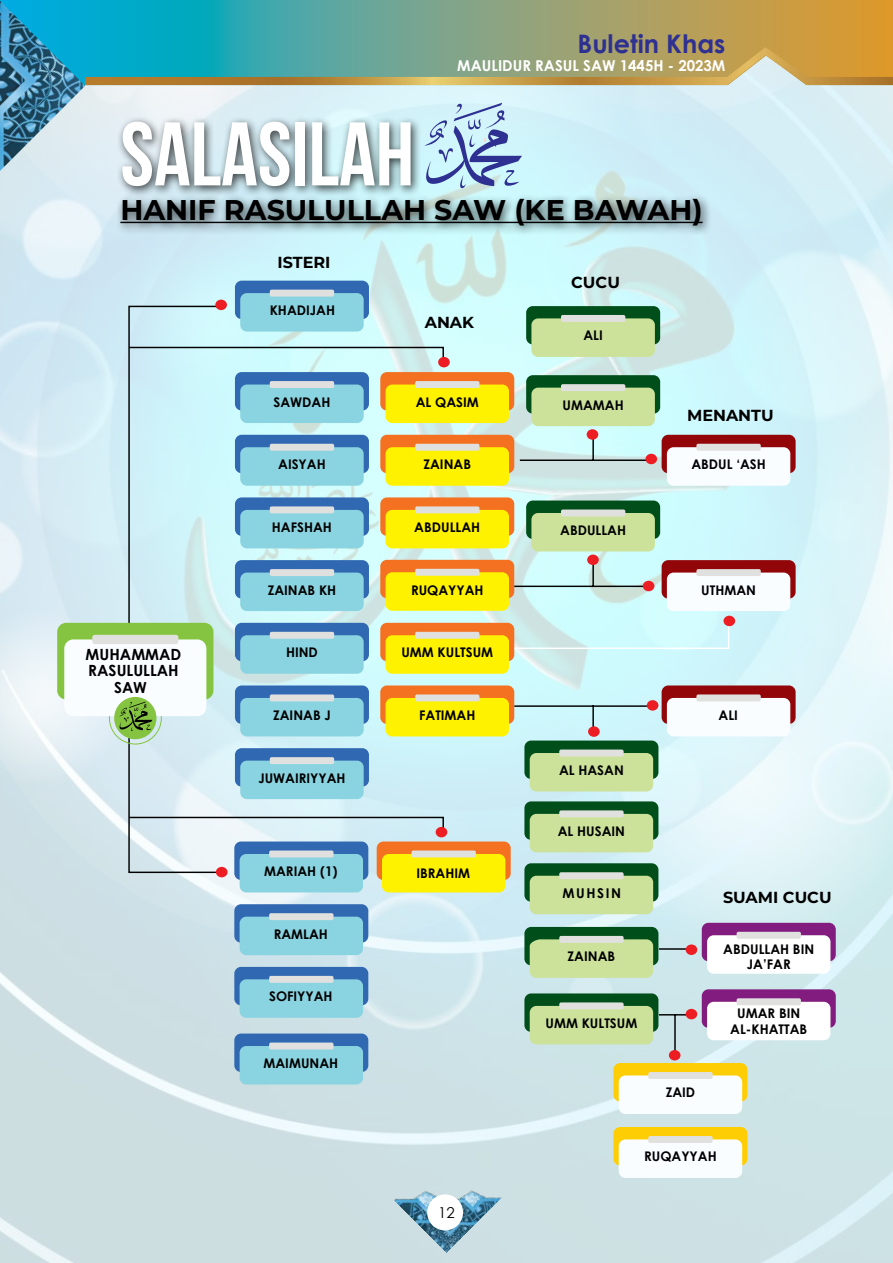
<style>
.page{position:relative;width:893px;height:1263px;background:#fff}
.page>*{position:absolute;margin:0;border:0;box-sizing:border-box;transform-origin:0 0}
.t1{font:700 90px "Bebas Neue";color:#fff}
.t2{font:700 28.5px "Montserrat";color:#000}
.t3{font:700 25.5px "Century Gothic";color:#2e3092}
.t4{font:700 16.05px "Montserrat";color:#000}
.t5{font:700 15.45px/16.5px "Century Gothic";color:#000}
.t6{font:700 15.3px "Century Gothic";color:#000}
.t7{font:700 15px "Century Gothic";color:#fff}
.t8{font:15px "Century Gothic";color:#000}
.t9{font:700 13.5px "Century Gothic";letter-spacing:.12em;color:#000}
.t10{font:700 13.35px/15.9px "Century Gothic";color:#000;text-align:center}
</style>
<div class="page">
<img style="left:0;top:85px;width:893px;height:1178px">
<svg style="left:0;top:0;width:893px;height:47px;background:#7aa381"></svg>
<svg style="left:85px;top:47px;width:808px;height:38px;background:#8aa279"></svg>
<img style="left:0;top:1px;width:85px;height:170px">
<div style="left:427px;top:1194px;width:36px;height:36px;background:#fff;border-radius:50%"></div>
<svg style="left:128px;top:305px;width:95px;height:41px;background:#c5e7ed"></svg>
<div style="left:57px;top:623px;width:156px;height:76px;background:#85c441;border-radius:9px"></div>
<div style="left:64px;top:639px;width:142px;height:77px;background:#fafdff;border-radius:9px"></div>
<div style="left:92px;top:635px;width:86px;height:9px;background:#e0e0df;border-radius:2px"></div>
<svg style="left:114px;top:697px;width:42px;height:42px"></svg>
<svg style="left:119px;top:702px;width:9px;height:29px"></svg>
<div style="left:235px;top:281px;width:134px;height:38px;background:#3168b2;border-radius:7px"></div>
<div style="left:240px;top:293px;width:124px;height:39px;background:#8ad4e1;border-radius:7px"></div>
<div style="left:270px;top:290px;width:64px;height:7px;background:#e0e0df;border-radius:2px"></div>
<div style="left:662px;top:435px;width:134px;height:38px;background:#920609;border-radius:7px"></div>
<div style="left:667px;top:447px;width:123px;height:39px;background:#fafdff;border-radius:7px"></div>
<div style="left:696px;top:444px;width:65px;height:7px;background:#e0e0df;border-radius:2px"></div>
<div style="left:702px;top:923px;width:134px;height:38px;background:#821d7f;border-radius:7px"></div>
<div style="left:707px;top:935px;width:123px;height:39px;background:#fff;border-radius:7px"></div>
<div style="left:737px;top:932px;width:64px;height:7px;background:#e0e0df;border-radius:2px"></div>
<div style="left:702px;top:989px;width:134px;height:39px;background:#821d7f;border-radius:7px"></div>
<div style="left:707px;top:1002px;width:123px;height:38px;background:#fff;border-radius:7px"></div>
<div style="left:737px;top:998px;width:64px;height:7px;background:#e0e0df;border-radius:2px"></div>
<div style="left:613px;top:1063px;width:134px;height:38px;background:#ffcd03;border-radius:7px"></div>
<div style="left:619px;top:1075px;width:123px;height:39px;background:#fafdff;border-radius:7px"></div>
<div style="left:648px;top:1072px;width:65px;height:7px;background:#e0e0df;border-radius:2px"></div>
<div style="left:613px;top:1127px;width:134px;height:38px;background:#ffcd03;border-radius:7px"></div>
<div style="left:619px;top:1139px;width:123px;height:39px;background:#fafdff;border-radius:7px"></div>
<div style="left:648px;top:1136px;width:65px;height:7px;background:#e0e0df;border-radius:2px"></div>
<div style="left:526px;top:306px;width:134px;height:38px;background:#004f1a;border-radius:7px"></div>
<div style="left:531px;top:318px;width:124px;height:39px;background:#cce29b;border-radius:7px"></div>
<div style="left:561px;top:315px;width:64px;height:7px;background:#e0e0df;border-radius:2px"></div>
<div style="left:662px;top:560px;width:134px;height:39px;background:#920609;border-radius:7px"></div>
<div style="left:667px;top:573px;width:123px;height:38px;background:#fafdff;border-radius:7px"></div>
<div style="left:696px;top:569px;width:65px;height:7px;background:#e0e0df;border-radius:2px"></div>
<div style="left:662px;top:685px;width:134px;height:39px;background:#920609;border-radius:7px"></div>
<div style="left:667px;top:698px;width:123px;height:38px;background:#fafdff;border-radius:7px"></div>
<div style="left:696px;top:694px;width:65px;height:7px;background:#e0e0df;border-radius:2px"></div>
<svg style="left:234px;top:1033px;width:134px;height:39px"></svg>
<div style="left:240px;top:1046px;width:123px;height:38px;background:#8ad4e1;border-radius:7px"></div>
<svg style="left:128px;top:346px;width:563px;height:714px;background:#bed9c2"></svg>
<svg style="left:513px;top:617px;width:217px;height:33px;background:#d1f6f7"></svg>
<div style="left:215px;top:300px;width:12px;height:10px;background:#ed1d24;border-radius:50%"></div>
<div style="left:438px;top:357px;width:12px;height:10px;background:#ed1d24;border-radius:50%"></div>
<div style="left:587px;top:429px;width:11px;height:11px;background:#ed1d24;border-radius:50%"></div>
<div style="left:645px;top:454px;width:12px;height:10px;background:#ed1d24;border-radius:50%"></div>
<div style="left:587px;top:555px;width:12px;height:10px;background:#ed1d24;border-radius:50%"></div>
<div style="left:588px;top:726px;width:12px;height:11px;background:#ed1d24;border-radius:50%"></div>
<div style="left:647px;top:700px;width:11px;height:11px;background:#ed1d24;border-radius:50%"></div>
<div style="left:686px;top:944px;width:11px;height:11px;background:#ed1d24;border-radius:50%"></div>
<div style="left:686px;top:1009px;width:11px;height:10px;background:#ed1d24;border-radius:50%"></div>
<div style="left:669px;top:1050px;width:11px;height:10px;background:#ed1d24;border-radius:50%"></div>
<div style="left:436px;top:827px;width:11px;height:10px;background:#ed1d24;border-radius:50%"></div>
<div style="left:216px;top:867px;width:12px;height:10px;background:#ed1d24;border-radius:50%"></div>
<div style="left:643px;top:581px;width:11px;height:10px;background:#ed1d24;border-radius:50%"></div>
<div style="left:723px;top:616px;width:12px;height:10px;background:#ed1d24;border-radius:50%"></div>
<div style="left:114px;top:115px;width:599px;height:121px;background:#000;opacity:.75"></div>
<hr style="left:120px;top:222px;width:583px;height:1px;background:#000">
<svg style="left:424px;top:103px;width:98px;height:85px;background:#abc7e2"></svg>
<div style="left:547px;top:883px;width:89px;height:20px;background:#cce29b"></div>
<h3 class="t3" style="left:577px;top:25px;width:149px">Buletin Khas</h3>
<p class="t7" style="left:457px;top:54px;width:270px">MAULIDUR RASUL SAW 1445H - 2023M</p>
<h1 class="t1" style="left:120px;top:105px;width:295px">SALASILAH</h1>
<h2 class="t2" style="left:120px;top:189px;width:584px">HANIF RASULULLAH SAW (KE BAWAH)</h2>
<p class="t4" style="left:278px;top:251px;width:54px">ISTERI</p>
<p class="t10" style="left:270px;top:302px;width:67px">KHADIJAH</p>
<p class="t4" style="left:425px;top:310px;width:51px">ANAK</p>
<p class="t10" style="left:273px;top:393px;width:58px">SAWDAH</p>
<p class="t10" style="left:416px;top:393px;width:65px">AL QASIM</p>
<p class="t4" style="left:571px;top:271px;width:50px">CUCU</p>
<p class="t10" style="left:583px;top:327px;width:21px">ALI</p>
<p class="t10" style="left:563px;top:396px;width:63px">UMAMAH</p>
<p class="t4" style="left:687px;top:403px;width:88px">MENANTU</p>
<p class="t10" style="left:278px;top:456px;width:49px">AISYAH</p>
<p class="t10" style="left:423px;top:456px;width:49px">ZAINAB</p>
<p class="t10" style="left:691px;top:456px;width:76px">ABDUL ‘ASH</p>
<p class="t5" style="left:86px;top:645px;width:97px">MUHAMMAD<br>RASULULLAH</p>
<p class="t6" style="left:114px;top:676px;width:34px">SAW</p>
<p class="t10" style="left:272px;top:518px;width:62px">HAFSHAH</p>
<p class="t10" style="left:414px;top:518px;width:67px">ABDULLAH</p>
<p class="t10" style="left:268px;top:581px;width:70px">ZAINAB KH</p>
<p class="t10" style="left:411px;top:581px;width:74px">RUQAYYAH</p>
<p class="t10" style="left:286px;top:644px;width:33px">HIND</p>
<p class="t10" style="left:401px;top:644px;width:93px">UMM KULTSUM</p>
<p class="t10" style="left:273px;top:706px;width:59px">ZAINAB J</p>
<p class="t10" style="left:419px;top:706px;width:58px">FATIMAH</p>
<p class="t10" style="left:258px;top:769px;width:89px">JUWAIRIYYAH</p>
<p class="t10" style="left:264px;top:862px;width:75px">MARIAH (1)</p>
<p class="t10" style="left:416px;top:865px;width:55px">IBRAHIM</p>
<p class="t10" style="left:274px;top:925px;width:56px">RAMLAH</p>
<p class="t10" style="left:269px;top:988px;width:65px">SOFIYYAH</p>
<p class="t10" style="left:263px;top:1054px;width:76px">MAIMUNAH</p>
<p class="t8" style="left:438px;top:1202px;width:18px">12</p>
<p class="t10" style="left:560px;top:522px;width:67px">ABDULLAH</p>
<p class="t10" style="left:559px;top:762px;width:66px">AL HASAN</p>
<p class="t10" style="left:558px;top:822px;width:69px">AL HUSAIN</p>
<p class="t10" style="left:558px;top:884px;width:68px">MUHASSIN</p>
<p class="t9" style="left:562px;top:883px;width:60px">MUHSIN</p>
<p class="t10" style="left:701px;top:581px;width:56px">UTHMAN</p>
<p class="t10" style="left:719px;top:706px;width:21px">ALI</p>
<p class="t4" style="left:723px;top:886px;width:110px">SUAMI CUCU</p>
<p class="t10" style="left:568px;top:948px;width:49px">ZAINAB</p>
<p class="t10" style="left:723px;top:940px;width:92px">ABDULLAH BIN<br>JA’FAR</p>
<p class="t10" style="left:546px;top:1014px;width:93px">UMM KULTSUM</p>
<p class="t10" style="left:730px;top:1005px;width:79px">UMAR BIN<br>AL-KHATTAB</p>
<p class="t10" style="left:666px;top:1084px;width:31px">ZAID</p>
<p class="t10" style="left:644px;top:1148px;width:74px">RUQAYYAH</p>
</div>
